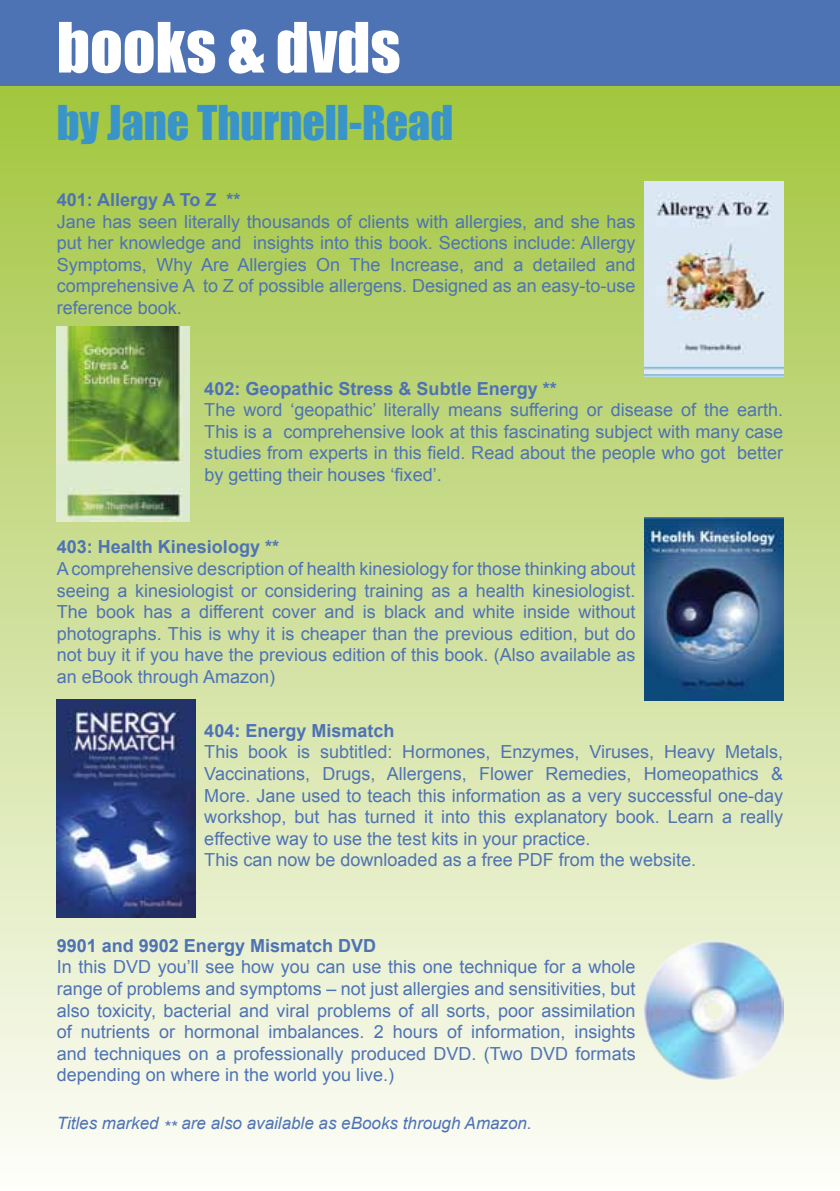
<style>
.page{position:relative;width:840px;height:1191px;background:#fff}
.page>*{position:absolute;margin:0;border:0;box-sizing:border-box;transform-origin:0 0}
.t1{font:64px "Impact";color:#fff}
.t2{font:44px "Impact";color:#3994ca}
.t3{font:18px/21.6px "Arial";color:#4e73b5;text-align:justify}
.t4{font:700 18px "Arial";color:#4e73b5}
.t5{font:italic 17px "Arial";color:#4e73b5}
</style>
<div class="page">
<div style="left:0;top:0;width:839px;height:1191px;background:linear-gradient(to bottom,#9cc132,#fffdfc)"></div>
<div style="left:0;top:0;width:839px;height:85px;background:#4e73b5"></div>
<img style="left:57px;top:326px;width:132px;height:195px">
<img style="left:643px;top:517px;width:139px;height:183px">
<img style="left:57px;top:699px;width:139px;height:218px">
<img style="left:643px;top:181px;width:139px;height:195px">
<img style="left:643px;top:940px;width:139px;height:139px">
<h1 class="t1" style="left:57px;top:-2px;width:345px">books &amp; dvds</h1>
<h2 class="t2" style="left:57px;top:88px;width:398px">by Jane Thurnell-Read</h2>
<p class="t4" style="left:57px;top:188px;width:185px">401: Allergy A To Z **</p>
<p class="t3" style="left:57px;top:211px;width:580px">Jane has seen literally thousands of clients with allergies, and she has put her knowledge and insights into this book. Sections include: Allergy Symptoms, Why Are Allergies On The Increase, and a detailed and comprehensive A to Z of possible allergens. Designed as an easy-to-use reference book.</p>
<p class="t4" style="left:204px;top:376px;width:354px">402: Geopathic Stress &amp; Subtle Energy **</p>
<p class="t3" style="left:204px;top:399px;width:580px">The word ‘geopathic’ literally means suffering or disease of the earth.<br>This is a comprehensive look at this fascinating subject with many case studies from experts in this field. Read about the people who got better by getting their houses ‘fixed’.</p>
<p class="t4" style="left:57px;top:535px;width:224px">403: Health Kinesiology **</p>
<p class="t3" style="left:57px;top:558px;width:580px">A comprehensive description of health kinesiology for those thinking about seeing a kinesiologist or considering training as a health kinesiologist.<br>The book has a different cover and is black and white inside without photographs. This is why it is cheaper than the previous edition, but do not buy it if you have the previous edition of this book. (Also available as an eBook through Amazon)</p>
<p class="t4" style="left:204px;top:718px;width:192px">404: Energy Mismatch</p>
<p class="t3" style="left:204px;top:741px;width:580px;text-align:left">This book is subtitled: Hormones, Enzymes, Viruses, Heavy Metals, Vaccinations, Drugs, Allergens, Flower Remedies, Homeopathics &amp; More. Jane used to teach this information as a very successful one-day workshop, but has turned it into this explanatory book. Learn a really effective way to use the test kits in your practice.<br>This can now be downloaded as a free PDF from the website.</p>
<p class="t4" style="left:57px;top:933px;width:321px">9901 and 9902 Energy Mismatch DVD</p>
<p class="t3" style="left:57px;top:956px;width:580px">In this DVD you’ll see how you can use this one technique for a whole range of problems and symptoms – not just allergies and sensitivities, but also toxicity, bacterial and viral problems of all sorts, poor assimilation of nutrients or hormonal imbalances. 2 hours of information, insights and techniques on a professionally produced DVD. (Two DVD formats depending on where in the world you live.)</p>
<p class="t5" style="left:57px;top:1112px;width:476px">Titles marked ** are also available as eBooks through Amazon.</p>
</div>
